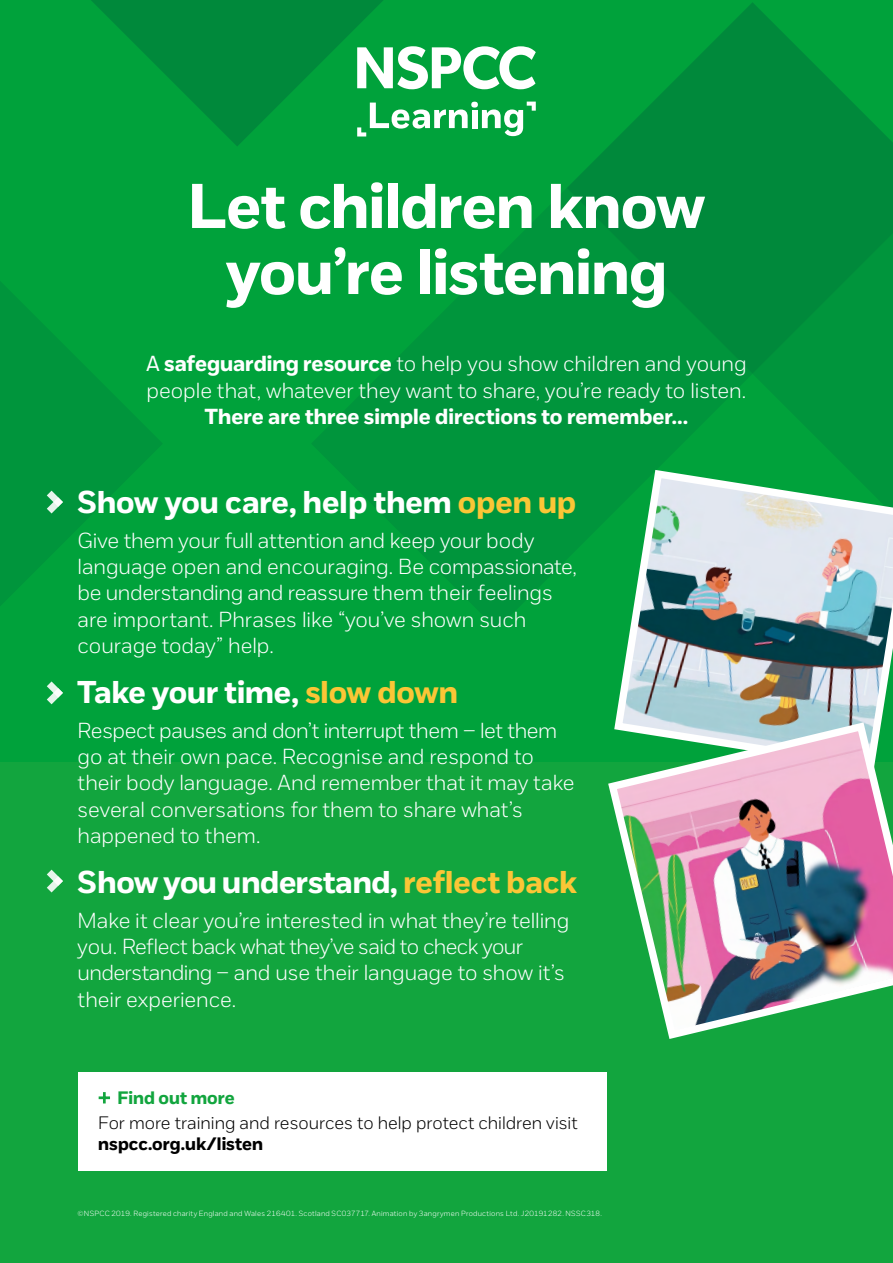
<style>
.page{position:relative;width:893px;height:1263px;background:#12a53e}
.page>*{position:absolute;margin:0;border:0;box-sizing:border-box;transform-origin:0 0}
.t1{font:700 63px/66px "NSPCC";letter-spacing:-.005em;color:#fff;text-align:center}
.t2{font:700 31.5px "NSPCC";color:#fff}
.t3{font:300 21.75px/26.2px "NSPCC";letter-spacing:-.005em;color:#fff}
.t4{font:700 21.75px "NSPCC";color:#fff}
.t5{font:300 18px "NSPCC";color:#000}
.t6{font:700 18px "NSPCC";color:#000}
.t7{font:700 18px "NSPCC";letter-spacing:.005em;color:#12a53e}
.t8{font:300 7.5px "NSPCC";letter-spacing:.03em;color:#fff}
.s1{font-weight:400}
.s2{font-weight:700}
.s3{color:#fbc636}
</style>
<div class="page">
<div style="left:0;top:0;width:893px;height:761px;background:#00a23b"></div>
<svg style="left:754px;top:374px;width:139px;height:92px;fill:#00953c"></svg>
<svg style="left:312px;top:188px;width:439px;height:441px;fill:#00953c"></svg>
<svg style="left:567px;top:2px;width:326px;height:372px;fill:#00893b"></svg>
<svg style="left:0;top:282px;width:162px;height:324px;fill:#00963b"></svg>
<svg style="left:47px;top:491px;width:16px;height:22px"></svg>
<svg style="left:47px;top:681px;width:16px;height:23px"></svg>
<svg style="left:47px;top:870px;width:16px;height:22px"></svg>
<svg style="left:610px;top:466px;width:283px;height:252px"></svg>
<svg style="left:604px;top:718px;width:289px;height:321px"></svg>
<div style="left:78px;top:1072px;width:528px;height:99px;background:#fff"></div>
<svg style="left:99px;top:1092px;width:11px;height:11px"></svg>
<svg style="left:91px;top:0;width:445px;height:146px"></svg>
<h1 class="t1" style="left:188px;top:173px;width:518px">Let children know you’re listening</h1>
<p class="t3" style="left:146px;top:350px;width:602px"><span class="s1">A</span> <span class="s2">safeguarding resource</span> to help you show children and young people that, whatever they want to share, you’re ready to listen.</p>
<p class="t4" style="left:205px;top:403px;width:485px">There are three simple directions to remember…</p>
<h2 class="t2" style="left:78px;top:483px;width:500px">Show you care, help them <span class="s3">open up</span></h2>
<p class="t3" style="left:78px;top:527px;width:501px">Give them your full attention and keep your body language open and encouraging. Be compassionate, be understanding and reassure them their feelings are important. Phrases like “you’ve shown such courage today” help.</p>
<h2 class="t2" style="left:78px;top:673px;width:382px">Take your time, <span class="s3">slow down</span></h2>
<p class="t3" style="left:78px;top:717px;width:498px">Respect pauses and don’t interrupt them – let them go at their own pace. Recognise and respond to their body language. And remember that it may take several conversations for them to share what’s happened to them.</p>
<h2 class="t2" style="left:78px;top:863px;width:501px">Show you understand, <span class="s3">reflect back</span></h2>
<p class="t3" style="left:78px;top:907px;width:493px">Make it clear you’re interested in what they’re telling you. Reflect back what they’ve said to check your understanding – and use their language to show it’s their experience.</p>
<p class="t7" style="left:117px;top:1087px;width:119px">Find out more</p>
<p class="t5" style="left:98px;top:1112px;width:481px">For more training and resources to help protect children visit</p>
<p class="t6" style="left:98px;top:1133px;width:166px">nspcc.org.uk/listen</p>
<p class="t8" style="left:78px;top:1209px;width:526px">©NSPCC 2019. Registered charity England and Wales 216401. Scotland SC037717. Animation by 3angrymen Productions Ltd. J20191282. NSSC318.</p>
</div>
